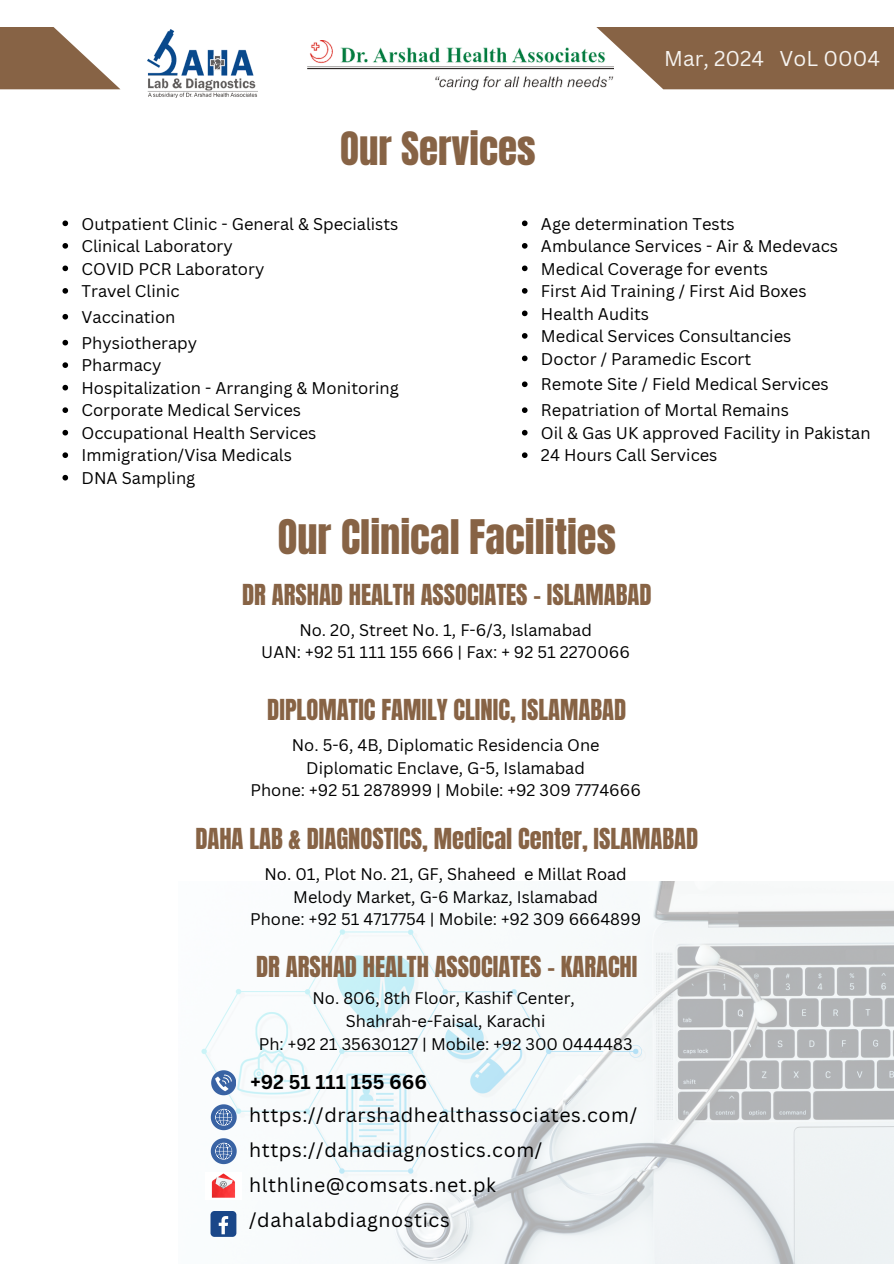
<style>
.page{position:relative;width:894px;height:1264px;background:#fff}
.page>*{position:absolute;margin:0;border:0;box-sizing:border-box;transform-origin:0 0}
.t1{font:40.5px "Anton";color:#876345}
.t2{font:39px "Anton";color:#876345}
.t3{font:24.6px "Anton";color:#876345}
.t4{font:20.85px "Canva Sans";color:#f6f3ef}
.t5{font:19.5px/34.8px "Canva Sans";letter-spacing:.03em;color:#000}
.t6{font:700 19.5px "Canva Sans";color:#000}
.t7{font:16.5px/22.5px "Canva Sans";color:#000}
.t8{font:16.35px/22.8px "Canva Sans";color:#000;text-align:center}
</style>
<div class="page">
<img style="left:201px;top:881px;width:692px;height:382px">
<img style="left:205px;top:1172px;width:36px;height:27px">
<svg style="left:211px;top:1104px;width:25px;height:26px"></svg>
<svg style="left:211px;top:1138px;width:25px;height:26px"></svg>
<div style="left:210px;top:1210px;width:26px;height:26px;background:#1a4789;border-radius:4px"></div>
<svg style="left:219px;top:1216px;width:9px;height:18px"></svg>
<img style="left:147px;top:30px;width:111px;height:67px">
<div style="left:596px;top:27px;width:297px;height:62px;background:#876345"></div>
<svg style="left:0;top:27px;width:120px;height:62px;fill:#876345"></svg>
<img style="left:307px;top:40px;width:306px;height:51px">
<svg style="left:211px;top:1070px;width:25px;height:24px"></svg>
<svg style="left:62px;top:220px;width:6px;height:6px"></svg>
<svg style="left:62px;top:243px;width:6px;height:6px"></svg>
<svg style="left:62px;top:265px;width:6px;height:6px"></svg>
<svg style="left:62px;top:288px;width:6px;height:6px"></svg>
<svg style="left:62px;top:314px;width:6px;height:5px"></svg>
<svg style="left:62px;top:340px;width:6px;height:5px"></svg>
<svg style="left:62px;top:362px;width:6px;height:6px"></svg>
<svg style="left:62px;top:385px;width:6px;height:5px"></svg>
<svg style="left:62px;top:407px;width:6px;height:6px"></svg>
<svg style="left:62px;top:430px;width:6px;height:5px"></svg>
<svg style="left:62px;top:452px;width:6px;height:6px"></svg>
<svg style="left:62px;top:475px;width:6px;height:5px"></svg>
<svg style="left:521px;top:220px;width:6px;height:6px"></svg>
<svg style="left:522px;top:243px;width:5px;height:6px"></svg>
<svg style="left:521px;top:265px;width:6px;height:6px"></svg>
<svg style="left:522px;top:288px;width:5px;height:6px"></svg>
<svg style="left:521px;top:310px;width:6px;height:6px"></svg>
<svg style="left:522px;top:333px;width:5px;height:6px"></svg>
<svg style="left:521px;top:355px;width:6px;height:6px"></svg>
<svg style="left:521px;top:381px;width:6px;height:6px"></svg>
<svg style="left:521px;top:407px;width:6px;height:6px"></svg>
<svg style="left:521px;top:430px;width:6px;height:5px"></svg>
<svg style="left:521px;top:452px;width:6px;height:6px"></svg>
<h2 class="t2" style="left:340px;top:120px;width:197px">Our Services</h2>
<p class="t4" style="left:664px;top:43px;width:217px">Mar, 2024 VoL 0004</p>
<p class="t7" style="left:81px;top:212px;width:318px">Outpatient Clinic - General &amp; Specialists<br>Clinical Laboratory<br>COVID PCR Laboratory<br>Travel Clinic</p>
<p class="t7" style="left:81px;top:303px;width:117px;line-height:25.8px">Vaccination<br>Physiotherapy</p>
<p class="t7" style="left:81px;top:354px;width:319px">Pharmacy<br>Hospitalization - Arranging &amp; Monitoring<br>Corporate Medical Services<br>Occupational Health Services<br>Immigration/Visa Medicals<br>DNA Sampling</p>
<p class="t7" style="left:541px;top:212px;width:298px">Age determination Tests<br>Ambulance Services - Air &amp; Medevacs<br>Medical Coverage for events<br>First Aid Training / First Aid Boxes<br>Health Audits<br>Medical Services Consultancies<br>Doctor / Paramedic Escort</p>
<p class="t7" style="left:541px;top:371px;width:289px;line-height:25.8px">Remote Site / Field Medical Services<br>Repatriation of Mortal Remains</p>
<p class="t7" style="left:541px;top:421px;width:331px">Oil &amp; Gas UK approved Facility in Pakistan<br>24 Hours Call Services</p>
<h1 class="t1" style="left:277px;top:507px;width:339px">Our Clinical Facilities</h1>
<h3 class="t3" style="left:242px;top:577px;width:411px">DR ARSHAD HEALTH ASSOCIATES - ISLAMABAD</h3>
<p class="t8" style="left:261px;top:617px;width:370px">No. 20, Street No. 1, F-6/3, Islamabad<br>UAN: +92 51 111 155 666 | Fax: + 92 51 2270066</p>
<h3 class="t3" style="left:267px;top:692px;width:360px">DIPLOMATIC FAMILY CLINIC, ISLAMABAD</h3>
<p class="t8" style="left:250px;top:733px;width:392px">No. 5-6, 4B, Diplomatic Residencia One<br>Diplomatic Enclave, G-5, Islamabad<br>Phone: +92 51 2878999 | Mobile: +92 309 7774666</p>
<h3 class="t3" style="left:195px;top:821px;width:504px">DAHA LAB &amp; DIAGNOSTICS, Medical Center, ISLAMABAD</h3>
<p class="t8" style="left:250px;top:861px;width:392px">No. 01, Plot No. 21, GF, Shaheed e Millat Road<br>Melody Market, G-6 Markaz, Islamabad<br>Phone: +92 51 4717754 | Mobile: +92 309 6664899</p>
<h3 class="t3" style="left:256px;top:949px;width:383px">DR ARSHAD HEALTH ASSOCIATES - KARACHI</h3>
<p class="t8" style="left:258px;top:986px;width:375px">No. 806, 8th Floor, Kashif Center,<br>Shahrah-e-Faisal, Karachi<br>Ph: +92 21 35630127 | Mobile: +92 300 0444483</p>
<p class="t6" style="left:250px;top:1067px;width:178px">+92 51 111 155 666</p>
<p class="t5" style="left:249px;top:1097px;width:389px">https://drarshadhealthassociates.com/ https://dahadiagnostics.com/ hlthline@comsats.net.pk /dahalabdiagnostics</p>
</div>
